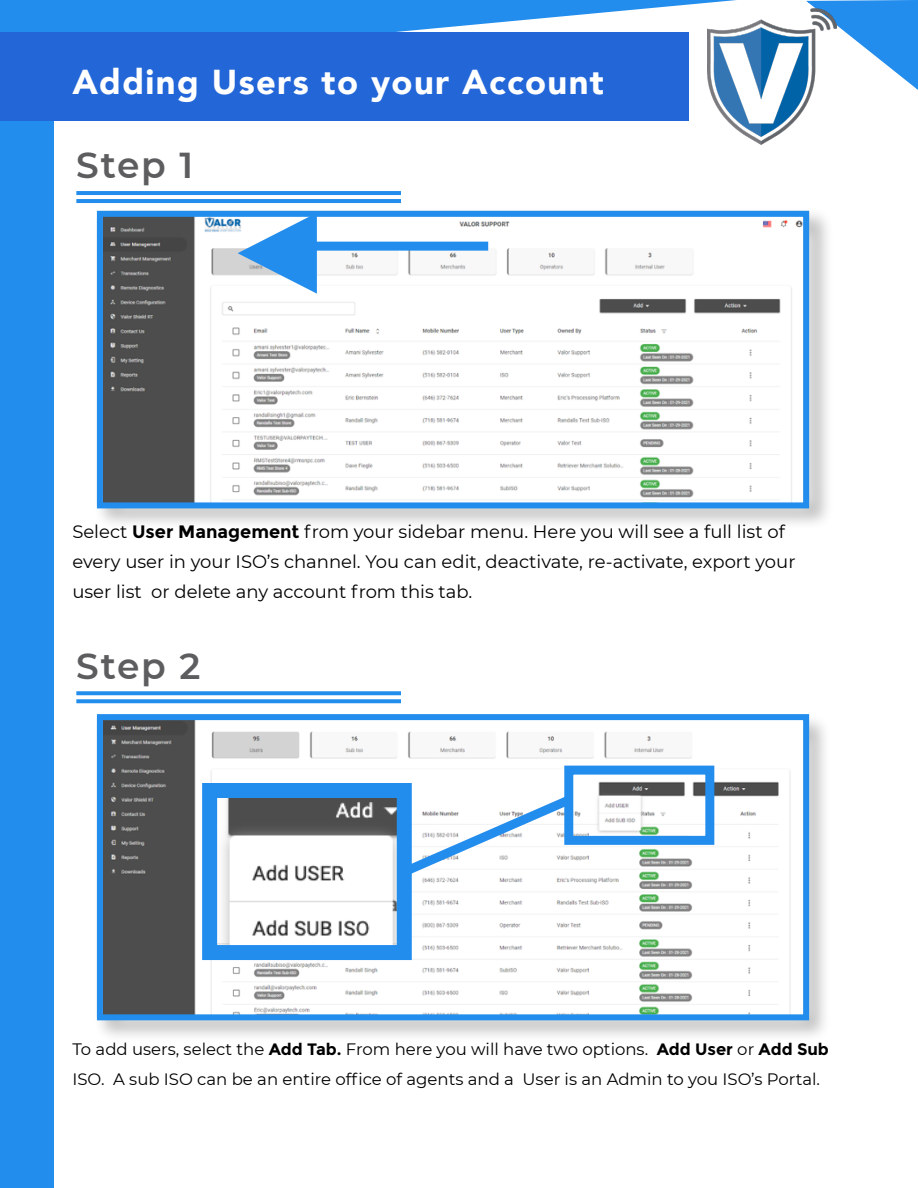
<style>
.page{position:relative;width:918px;height:1188px;background:#fff}
.page>*{position:absolute;margin:0;border:0;box-sizing:border-box;transform-origin:0 0}
.t1{font:600 36px "Montserrat";letter-spacing:.05em;color:#5d5d60}
.t2{font:900 34.5px "Avenir";letter-spacing:.04em;color:#fff}
.t3{font:18px/30px "Montserrat";color:#000}
.t4{font:16.5px/30px "Montserrat";color:#000}
.s1{font-weight:700}
</style>
<div class="page">
<div style="left:0;top:0;width:54px;height:1188px;background:#238ded"></div>
<svg style="left:0;top:0;width:737px;height:32px;fill:#238ded"></svg>
<div style="left:0;top:32px;width:689px;height:89px;background:#2366d7"></div>
<svg style="left:806px;top:0;width:112px;height:90px"></svg>
<img style="left:707px;top:8px;width:130px;height:137px">
<svg style="left:78px;top:691px;width:321px;height:4px"></svg>
<svg style="left:78px;top:699px;width:321px;height:4px"></svg>
<hr style="left:78px;top:191px;width:321px;height:4px;background:#238ded">
<hr style="left:78px;top:199px;width:321px;height:4px;background:#238ded">
<div style="left:93px;top:207px;width:741px;height:324px;background:#000;opacity:.75"></div>
<div style="left:93px;top:713px;width:739px;height:330px;background:#000;opacity:.75"></div>
<img style="left:104px;top:218px;width:698px;height:283px">
<div style="left:97px;top:211px;width:712px;height:297px;border:6px solid #238ded"></div>
<img style="left:104px;top:721px;width:698px;height:292px">
<div style="left:97px;top:714px;width:712px;height:306px;border:6px solid #238ded"></div>
<div style="left:289px;top:242px;width:199px;height:9px;background:#238ded"></div>
<svg style="left:235px;top:207px;width:86px;height:94px"></svg>
<div style="left:564px;top:766px;width:150px;height:79px;border:9px solid #238ded"></div>
<svg style="left:412px;top:788px;width:169px;height:98px"></svg>
<img style="left:218px;top:799px;width:178px;height:145px">
<div style="left:202px;top:783px;width:210px;height:177px;border:15px solid #238ded"></div>
<h2 class="t2" style="left:72px;top:52px;width:533px">Adding Users to your Account</h2>
<h1 class="t1" style="left:76px;top:140px;width:119px">Step 1</h1>
<p class="t3" style="left:72px;top:516px;width:725px">Select <span class="s1">User Management</span> from your sidebar menu. Here you will see a full list of every user in your ISO’s channel. You can edit, deactivate, re-activate, export your user list or delete any account from this tab.</p>
<h1 class="t1" style="left:76px;top:640px;width:126px">Step 2</h1>
<p class="t4" style="left:72px;top:1033px;width:758px">To add users, select the <span class="s1">Add Tab.</span> From here you will have two options. <span class="s1">Add User</span> or <span class="s1">Add Sub<br></span>ISO. A sub ISO can be an entire office of agents and a User is an Admin to you ISO’s Portal.</p>
</div>
